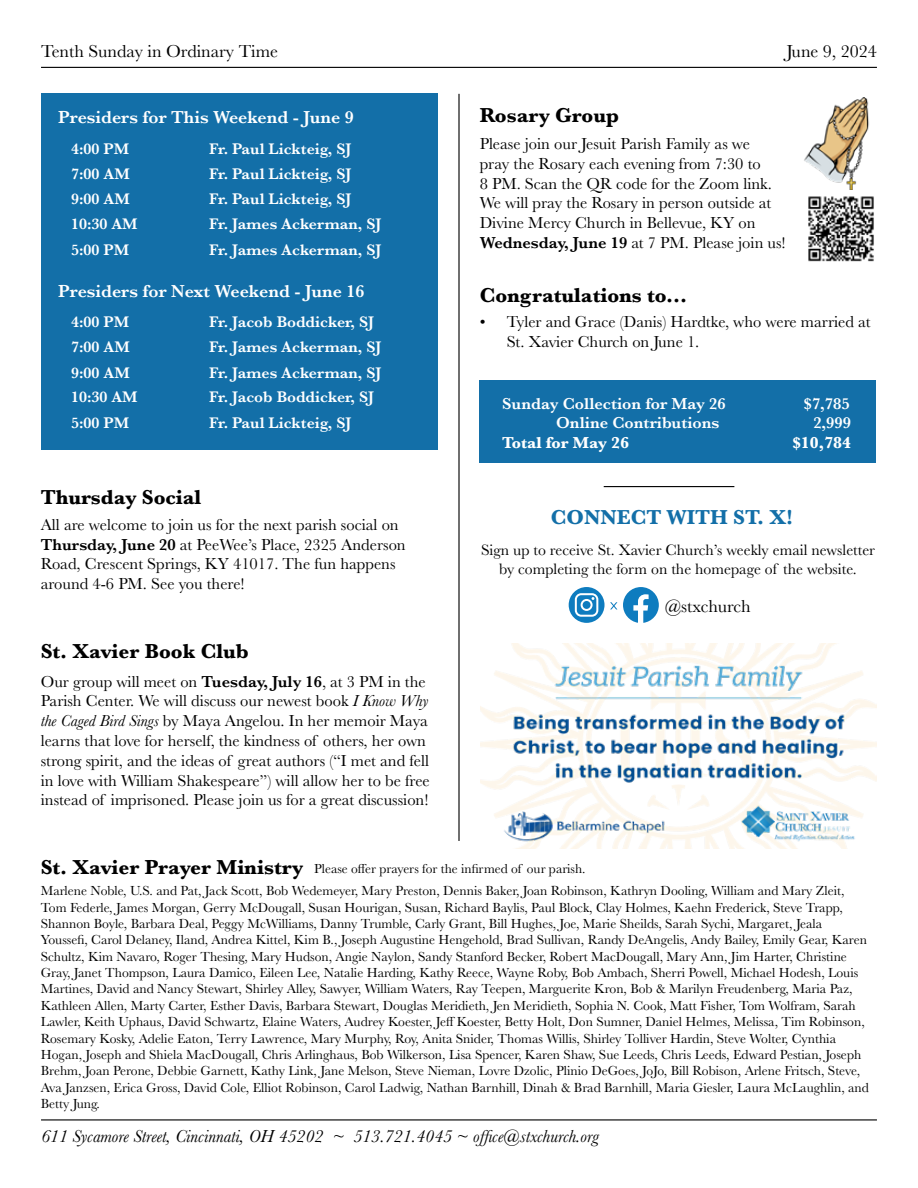
<style>
.page{position:relative;width:918px;height:1188px;background:#fff}
.page>*{position:absolute;margin:0;border:0;box-sizing:border-box;transform-origin:0 0}
.t1{font:700 21px "Baskerville";color:#000}
.t2{font:700 21px "Baskerville";color:#136fa8}
.t3{font:italic 18px "Baskerville";color:#000}
.t4{font:600 18px "Baskerville";color:#fff}
.t5{font:18px "Baskerville";color:#000}
.t6{font:16.5px/19.8px "Baskerville";color:#000}
.t7{font:600 16.5px "Baskerville";color:#fff}
.t8{font:700 16.5px "Baskerville";color:#fff}
.t9{font:600 15.9px "Baskerville";color:#fff}
.t10{font:15.75px/18.9px "Baskerville";color:#000;text-align:center}
.t11{font:13.65px/16.4px "Baskerville";color:#000}
.t12{font:13.5px "Baskerville";color:#000}
.s1{font-weight:600}
.s2{font-style:italic}
.s3{font-weight:700;font-size:21px}
</style>
<div class="page">
<hr style="left:41px;top:1119px;width:836px;height:1px;background:#000">
<hr style="left:41px;top:67px;width:836px;height:1px;background:#000">
<div style="left:41px;top:93px;width:396px;height:357px;background:#136fa8"></div>
<hr style="left:458px;top:94px;width:2px;height:747px;background:#000">
<svg style="left:623px;top:587px;width:35px;height:36px"></svg>
<svg style="left:569px;top:587px;width:48px;height:36px"></svg>
<hr style="left:604px;top:486px;width:130px;height:1px;background:#000">
<div style="left:480px;top:380px;width:396px;height:82px;background:#136fa8"></div>
<img style="left:804px;top:97px;width:65px;height:92px">
<img style="left:808px;top:196px;width:66px;height:66px">
<img style="left:481px;top:643px;width:395px;height:205px">
<h2 class="t5" style="left:41px;top:40px;width:239px">Tenth Sunday in Ordinary Time</h2>
<h2 class="t4" style="left:58px;top:105px;width:297px">Presiders for This Weekend - June 9</h2>
<p class="t9" style="left:71px;top:137px;width:59px">4:00 PM</p>
<p class="t9" style="left:209px;top:137px;width:144px">Fr. Paul Lickteig, SJ</p>
<p class="t9" style="left:71px;top:163px;width:60px">7:00 AM</p>
<p class="t9" style="left:209px;top:163px;width:144px">Fr. Paul Lickteig, SJ</p>
<p class="t9" style="left:71px;top:188px;width:60px">9:00 AM</p>
<p class="t9" style="left:209px;top:188px;width:144px">Fr. Paul Lickteig, SJ</p>
<p class="t9" style="left:71px;top:213px;width:68px">10:30 AM</p>
<p class="t9" style="left:209px;top:213px;width:174px">Fr. James Ackerman, SJ</p>
<p class="t9" style="left:71px;top:239px;width:59px">5:00 PM</p>
<p class="t9" style="left:209px;top:239px;width:174px">Fr. James Ackerman, SJ</p>
<h2 class="t4" style="left:58px;top:279px;width:308px">Presiders for Next Weekend - June 16</h2>
<p class="t9" style="left:71px;top:311px;width:59px">4:00 PM</p>
<p class="t9" style="left:209px;top:311px;width:167px">Fr. Jacob Boddicker, SJ</p>
<p class="t9" style="left:71px;top:336px;width:60px">7:00 AM</p>
<p class="t9" style="left:209px;top:336px;width:174px">Fr. James Ackerman, SJ</p>
<p class="t9" style="left:71px;top:361px;width:60px">9:00 AM</p>
<p class="t9" style="left:209px;top:361px;width:174px">Fr. James Ackerman, SJ</p>
<p class="t9" style="left:71px;top:386px;width:68px">10:30 AM</p>
<p class="t9" style="left:209px;top:386px;width:167px">Fr. Jacob Boddicker, SJ</p>
<p class="t9" style="left:71px;top:411px;width:59px">5:00 PM</p>
<p class="t9" style="left:209px;top:411px;width:144px">Fr. Paul Lickteig, SJ</p>
<h1 class="t1" style="left:41px;top:482px;width:162px">Thursday Social</h1>
<p class="t6" style="left:41px;top:515px;width:366px">All are welcome to join us for the next parish social on <span class="s1">Thursday, June 20</span> at PeeWee’s Place, 2325 Anderson Road, Crescent Springs, KY 41017. The fun happens around 4-6 PM. See you there!</p>
<h1 class="t1" style="left:41px;top:637px;width:209px">St. Xavier Book Club</h1>
<p class="t6" style="left:41px;top:672px;width:391px">Our group will meet on <span class="s1">Tuesday, July 16</span>, at 3 PM in the Parish Center. We will discuss our newest book <span class="s2">I Know Why the Caged Bird Sings</span> by Maya Angelou. In her memoir Maya learns that love for herself, the kindness of others, her own strong spirit, and the ideas of great authors (“I met and fell in love with William Shakespeare”) will allow her to be free instead of imprisoned. Please join us for a great discussion!</p>
<h2 class="t5" style="left:786px;top:40px;width:92px">June 9, 2024</h2>
<h1 class="t1" style="left:480px;top:101px;width:141px">Rosary Group</h1>
<p class="t6" style="left:480px;top:134px;width:308px">Please join our Jesuit Parish Family as we<br>pray the Rosary each evening from 7:30 to<br>8 PM. Scan the QR code for the Zoom link.<br>We will pray the Rosary in person outside at Divine Mercy Church in Bellevue, KY on <span class="s1">Wednesday, June 19</span> at 7 PM. Please join us!</p>
<h1 class="t1" style="left:480px;top:281px;width:209px">Congratulations to...</h1>
<p class="t6" style="left:507px;top:312px;width:365px;text-indent:-27px">• Tyler and Grace (Danis) Hardtke, who were married at<br>St. Xavier Church on June 1.</p>
<p class="t7" style="left:502px;top:392px;width:225px">Sunday Collection for May 26</p>
<p class="t7" style="left:804px;top:392px;width:47px">$7,785</p>
<p class="t7" style="left:556px;top:411px;width:165px">Online Contributions</p>
<p class="t7" style="left:813px;top:411px;width:39px">2,999</p>
<p class="t8" style="left:502px;top:431px;width:128px">Total for May 26</p>
<p class="t8" style="left:792px;top:431px;width:60px">$10,784</p>
<h1 class="t2" style="left:551px;top:503px;width:244px">CONNECT WITH ST. X!</h1>
<p class="t10" style="left:481px;top:541px;width:396px">Sign up to receive St. Xavier Church’s weekly email newsletter by completing the form on the homepage of the website.</p>
<h2 class="t5" style="left:665px;top:594px;width:87px">@stxchurch</h2>
<p class="t12" style="left:41px;top:860px;width:546px"><span class="s3">St. Xavier Prayer Ministry</span> Please offer prayers for the infirmed of our parish.</p>
<p class="t11" style="left:41px;top:883px;width:830px">Marlene Noble, U.S. and Pat, Jack Scott, Bob Wedemeyer, Mary Preston, Dennis Baker, Joan Robinson, Kathryn Dooling, William and Mary Zleit, Tom Federle, James Morgan, Gerry McDougall, Susan Hourigan, Susan, Richard Baylis, Paul Block, Clay Holmes, Kaehn Frederick, Steve Trapp, Shannon Boyle, Barbara Deal, Peggy McWilliams, Danny Trumble, Carly Grant, Bill Hughes, Joe, Marie Sheilds, Sarah Sychi, Margaret, Jeala Youssefi, Carol Delaney, Iland, Andrea Kittel, Kim B., Joseph Augustine Hengehold, Brad Sullivan, Randy DeAngelis, Andy Bailey, Emily Gear, Karen Schultz, Kim Navaro, Roger Thesing, Mary Hudson, Angie Naylon, Sandy Stanford Becker, Robert MacDougall, Mary Ann, Jim Harter, Christine Gray, Janet Thompson, Laura Damico, Eileen Lee, Natalie Harding, Kathy Reece, Wayne Roby, Bob Ambach, Sherri Powell, Michael Hodesh, Louis Martines, David and Nancy Stewart, Shirley Alley, Sawyer, William Waters, Ray Teepen, Marguerite Kron, Bob &amp; Marilyn Freudenberg, Maria Paz, Kathleen Allen, Marty Carter, Esther Davis, Barbara Stewart, Douglas Meridieth, Jen Meridieth, Sophia N. Cook, Matt Fisher, Tom Wolfram, Sarah Lawler, Keith Uphaus, David Schwartz, Elaine Waters, Audrey Koester, Jeff Koester, Betty Holt, Don Sumner, Daniel Helmes, Melissa, Tim Robinson, Rosemary Kosky, Adelie Eaton, Terry Lawrence, Mary Murphy, Roy, Anita Snider, Thomas Willis, Shirley Tolliver Hardin, Steve Wolter, Cynthia Hogan, Joseph and Shiela MacDougall, Chris Arlinghaus, Bob Wilkerson, Lisa Spencer, Karen Shaw, Sue Leeds, Chris Leeds, Edward Pestian, Joseph Brehm, Joan Perone, Debbie Garnett, Kathy Link, Jane Melson, Steve Nieman, Lovre Dzolic, Plinio DeGoes, JoJo, Bill Robison, Arlene Fritsch, Steve, Ava Janzsen, Erica Gross, David Cole, Elliot Robinson, Carol Ladwig, Nathan Barnhill, Dinah &amp; Brad Barnhill, Maria Giesler, Laura McLaughlin, and Betty Jung.</p>
<h2 class="t3" style="left:41px;top:1125px;width:559px">611 Sycamore Street, Cincinnati, OH 45202 ~ 513.721.4045 ~ office@stxchurch.org</h2>
</div>
